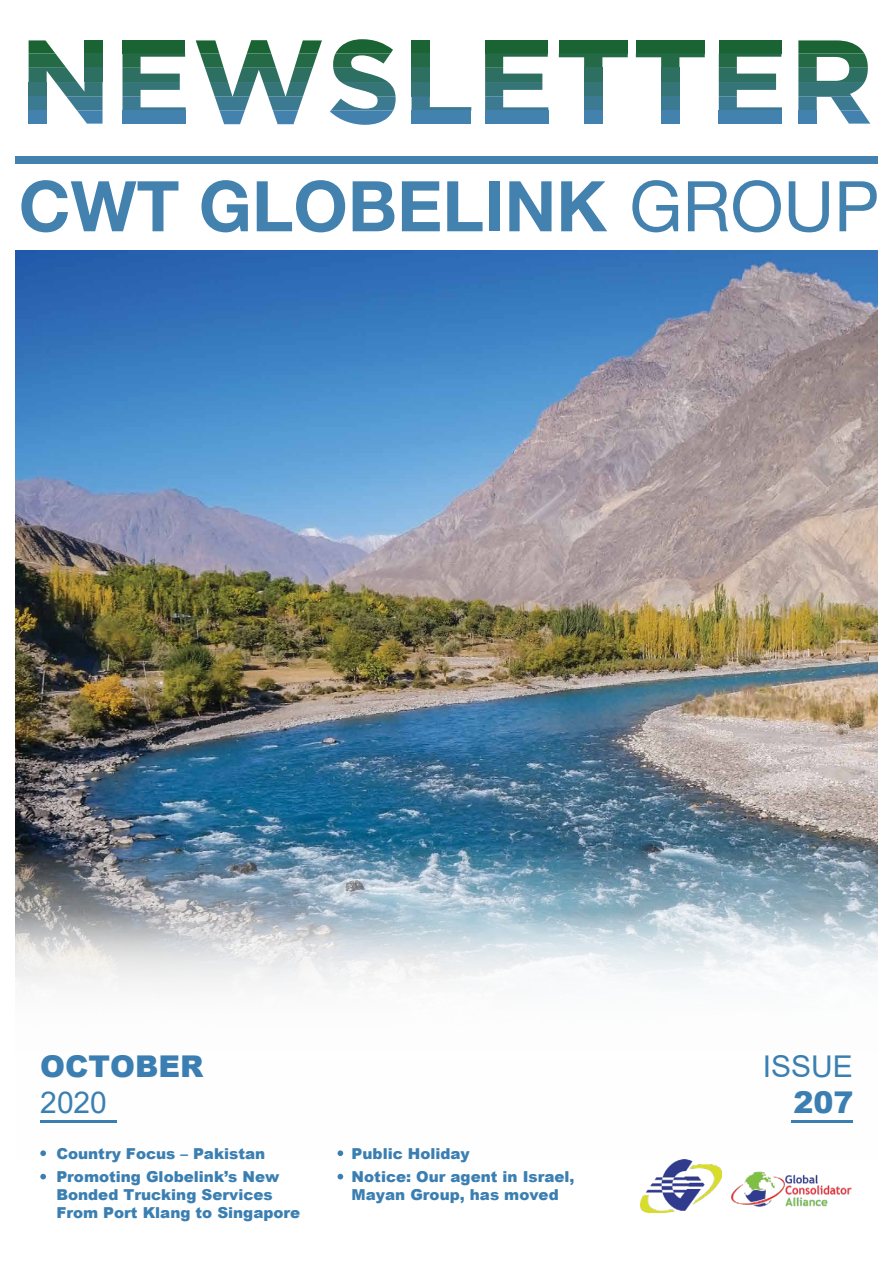
<style>
.page{position:relative;width:893px;height:1263px;background:#fff}
.page>*{position:absolute;margin:0;border:0;box-sizing:border-box;transform-origin:0 0}
.t1{font:900 30px "Arial";color:#3b7fb2}
.t2{font:30px "Arial";color:#3b7fb2}
.t3{font:900 15.15px/22.6px "Arial";color:#3b7fb2}
</style>
<div class="page">
<img style="left:15px;top:39px;width:863px;height:806px">
<svg style="left:21px;top:180px;width:157px;height:52px"></svg>
<svg style="left:201px;top:180px;width:47px;height:52px"></svg>
<svg style="left:257px;top:180px;width:88px;height:52px"></svg>
<svg style="left:353px;top:181px;width:41px;height:50px"></svg>
<svg style="left:402px;top:181px;width:38px;height:50px"></svg>
<svg style="left:447px;top:181px;width:36px;height:50px"></svg>
<div style="left:489px;top:181px;width:11px;height:50px;background:#4381af"></div>
<svg style="left:509px;top:181px;width:42px;height:50px"></svg>
<svg style="left:561px;top:181px;width:46px;height:50px"></svg>
<svg style="left:632px;top:180px;width:46px;height:52px"></svg>
<svg style="left:688px;top:180px;width:93px;height:52px"></svg>
<svg style="left:789px;top:181px;width:40px;height:51px"></svg>
<svg style="left:839px;top:181px;width:38px;height:50px"></svg>
<svg style="left:15px;top:845px;width:863px;height:364px"></svg>
<img style="left:731px;top:1170px;width:122px;height:39px">
<img style="left:641px;top:1159px;width:81px;height:54px">
<hr style="left:791px;top:1120px;width:62px;height:3px;background:#3b7fb2">
<hr style="left:40px;top:1120px;width:77px;height:3px;background:#3b7fb2">
<svg style="left:40px;top:1150px;width:6px;height:6px"></svg>
<svg style="left:338px;top:1150px;width:5px;height:6px"></svg>
<svg style="left:40px;top:1174px;width:6px;height:5px"></svg>
<svg style="left:338px;top:1174px;width:5px;height:5px"></svg>
<h1 class="t1" style="left:40px;top:1044px;width:165px">OCTOBER</h1>
<h1 class="t2" style="left:40px;top:1082px;width:68px">2020</h1>
<p class="t3" style="left:56px;top:1142px;width:225px">Country Focus – Pakistan<br>Promoting Globelink’s New</p>
<p class="t3" style="left:56px;top:1185px;width:245px;line-height:18.1px">Bonded Trucking Services<br>From Port Klang to Singapore</p>
<p class="t3" style="left:352px;top:1142px;width:224px">Public Holiday<br>Notice: Our agent in Israel,</p>
<p class="t3" style="left:352px;top:1182px;width:209px">Mayan Group, has moved</p>
<h1 class="t2" style="left:763px;top:1046px;width:91px">ISSUE</h1>
<h1 class="t1" style="left:793px;top:1080px;width:62px">207</h1>
</div>
